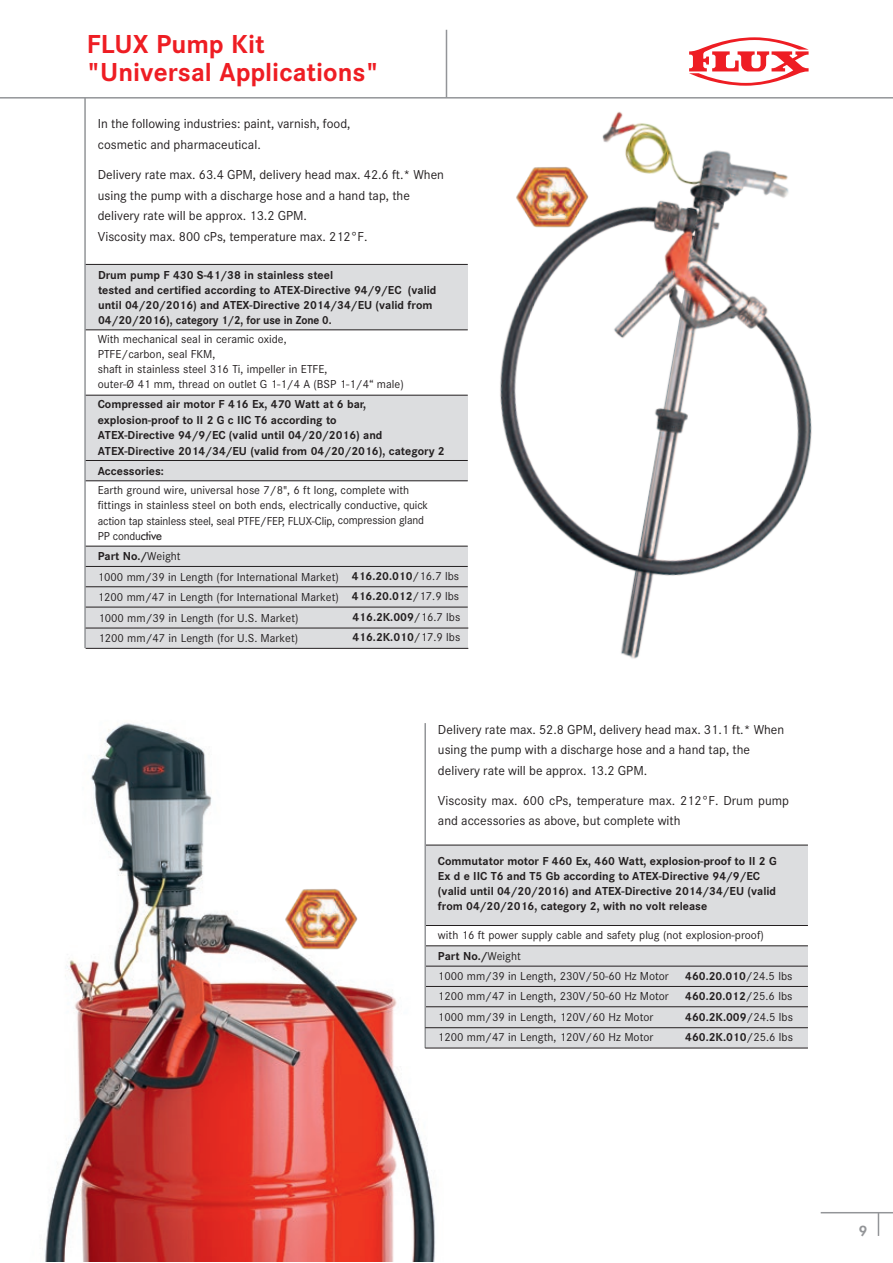
<style>
.page{position:relative;width:893px;height:1263px;background:#fff}
.page>*{position:absolute;margin:0;border:0;box-sizing:border-box;transform-origin:0 0}
.t1{font:700 27px/28.5px "Corporate S";color:#ee1d23}
.t2{font:13.5px/20.7px "Corporate S";color:#231f20}
.t3{font:800 13.5px "Futura Std";color:#939598}
.t4{font:12px/15px "Corporate S";color:#231f20}
.t5{font:700 12px/14.7px "Corporate S";color:#231f20}
.s1{font-family:"Futura Std";font-weight:500}
.s2{font-weight:700}
.s3{font-weight:400}
</style>
<div class="page">
<img style="left:45px;top:723px;width:399px;height:539px">
<img style="left:449px;top:111px;width:363px;height:548px">
<img style="left:513px;top:164px;width:77px;height:66px">
<svg style="left:878px;top:1213px;width:1px;height:23px"></svg>
<hr style="left:821px;top:1212px;width:72px;height:1px;background:#939598">
<hr style="left:0;top:97px;width:893px;height:2px;background:#939598">
<hr style="left:446px;top:30px;width:1px;height:68px;background:#939598">
<div style="left:85px;top:395px;width:383px;height:86px;background:#dcdddf"></div>
<div style="left:85px;top:546px;width:383px;height:102px;background:#dcdddf"></div>
<div style="left:85px;top:264px;width:383px;height:66px;background:#dcdddf"></div>
<hr style="left:85px;top:264px;width:383px;height:1px;background:#231f20">
<hr style="left:85px;top:330px;width:383px;height:1px;background:#231f20">
<hr style="left:85px;top:395px;width:383px;height:1px;background:#231f20">
<hr style="left:85px;top:460px;width:383px;height:1px;background:#231f20">
<hr style="left:85px;top:480px;width:383px;height:1px;background:#231f20">
<hr style="left:85px;top:546px;width:383px;height:1px;background:#231f20">
<hr style="left:85px;top:566px;width:383px;height:1px;background:#231f20">
<hr style="left:85px;top:586px;width:383px;height:1px;background:#231f20">
<hr style="left:85px;top:607px;width:383px;height:1px;background:#231f20">
<hr style="left:84px;top:98px;width:2px;height:550px;background:#939598">
<div style="left:425px;top:946px;width:383px;height:102px;background:#dcdddf"></div>
<div style="left:425px;top:845px;width:383px;height:80px;background:#dcdddf"></div>
<hr style="left:425px;top:845px;width:383px;height:1px;background:#231f20">
<hr style="left:425px;top:925px;width:383px;height:1px;background:#231f20">
<hr style="left:425px;top:945px;width:383px;height:1px;background:#231f20">
<hr style="left:425px;top:966px;width:383px;height:1px;background:#231f20">
<hr style="left:425px;top:986px;width:383px;height:1px;background:#231f20">
<hr style="left:425px;top:1006px;width:383px;height:1px;background:#231f20">
<hr style="left:424px;top:723px;width:2px;height:325px;background:#939598">
<svg style="left:689px;top:37px;width:120px;height:49px"></svg>
<img style="left:282px;top:886px;width:77px;height:65px">
<hr style="left:86px;top:628px;width:382px;height:1px;background:#231f20">
<hr style="left:86px;top:648px;width:382px;height:1px;background:#231f20">
<hr style="left:425px;top:1027px;width:383px;height:1px;background:#231f20">
<hr style="left:425px;top:1048px;width:383px;height:1px;background:#231f20">
<h1 class="t1" style="left:87px;top:30px;width:294px">FLUX Pump Kit "Universal Applications"</h1>
<p class="t2" style="left:98px;top:113px;width:254px">In the following industries: paint, varnish, food, cosmetic and pharmaceutical.</p>
<p class="t2" style="left:98px;top:164px;width:348px">Delivery rate max. 63.4 GPM, delivery head max. 42.6 ft.* When using the pump with a discharge hose and a hand tap, the delivery rate will be approx. 13.2 GPM.<br>Viscosity max. 800 cPs, temperature max. 212°F.</p>
<p class="t5" style="left:98px;top:268px;width:340px">Drum pump F 430 S-41/38 in stainless steel<br>tested and certified according to ATEX-Directive 94/9/EC (valid until 04/20/2016) and ATEX-Directive 2014/34/EU (valid from 04/20/2016), category 1/2, for use in Zone 0.</p>
<p class="t4" style="left:98px;top:332px;width:307px">With mechanical seal in ceramic oxide,<br>PTFE/carbon, seal FKM,<br>shaft in stainless steel 316 Ti, impeller in ETFE,<br>outer-Ø 41 mm, thread on outlet G 1-1/4 A (BSP 1-1/4“ male)</p>
<p class="t5" style="left:98px;top:397px;width:348px;line-height:15.5px">Compressed air motor F 416 Ex, 470 Watt at 6 bar, explosion-proof to II 2 G c IIC T6 according to<br>ATEX-Directive 94/9/EC (valid until 04/20/2016) and ATEX-Directive 2014/34/EU (valid from 04/20/2016), category 2</p>
<p class="t5" style="left:98px;top:464px;width:68px">Accessories:</p>
<p class="t4" style="left:98px;top:483px;width:332px">Earth ground wire, universal hose 7/8", 6 ft long, complete with fittings in stainless steel on both ends, electrically conductive, quick action tap stainless steel, seal PTFE/FEP, FLUX-Clip, compression gland PP condu<span class="s1">ctive</span></p>
<p class="t4" style="left:98px;top:546px;width:363px;line-height:20.2px"><span class="s2">Part No./</span>Weight<br>1000 mm/39 in Length (for International Market) <span class="s2">416.20.010</span>/16.7 lbs<br>1200 mm/47 in Length (for International Market) <span class="s2">416.20.012</span>/17.9 lbs</p>
<p class="t4" style="left:98px;top:610px;width:202px">1000 mm/39 in Length (for U.S. Market)</p>
<p class="t5" style="left:352px;top:610px;width:109px">416.2K.009<span class="s3">/16.7 lbs</span></p>
<p class="t4" style="left:98px;top:631px;width:201px">1200 mm/47 in Length (for U.S. Market)</p>
<p class="t5" style="left:352px;top:630px;width:109px">416.2K.010<span class="s3">/17.9 lbs</span></p>
<p class="t2" style="left:438px;top:719px;width:348px">Delivery rate max. 52.8 GPM, delivery head max. 31.1 ft.* When using the pump with a discharge hose and a hand tap, the delivery rate will be approx. 13.2 GPM.</p>
<p class="t2" style="left:438px;top:790px;width:353px;line-height:20.2px">Viscosity max. 600 cPs, temperature max. 212°F. Drum pump and accessories as above, but complete with</p>
<p class="t5" style="left:438px;top:854px;width:340px">Commutator motor F 460 Ex, 460 Watt, explosion-proof to II 2 G Ex d e IIC T6 and T5 Gb according to ATEX-Directive 94/9/EC (valid until 04/20/2016) and ATEX-Directive 2014/34/EU (valid from 04/20/2016, category 2, with no volt release</p>
<p class="t4" style="left:438px;top:924px;width:327px;line-height:21px">with 16 ft power supply cable and safety plug (not explosion-proof)<br><span class="s2">Part No./</span>Weight</p>
<p class="t4" style="left:438px;top:968px;width:232px">1000 mm/39 in Length, 230V/50-60 Hz Motor</p>
<p class="t5" style="left:685px;top:968px;width:109px">460.20.010<span class="s3">/24.5 lbs</span></p>
<p class="t4" style="left:438px;top:988px;width:232px">1200 mm/47 in Length, 230V/50-60 Hz Motor</p>
<p class="t5" style="left:685px;top:989px;width:109px">460.20.012<span class="s3">/25.6 lbs</span></p>
<p class="t4" style="left:438px;top:1009px;width:217px">1000 mm/39 in Length, 120V/60 Hz Motor</p>
<p class="t5" style="left:685px;top:1010px;width:109px">460.2K.009<span class="s3">/24.5 lbs</span></p>
<p class="t4" style="left:438px;top:1030px;width:217px">1200 mm/47 in Length, 120V/60 Hz Motor</p>
<p class="t5" style="left:685px;top:1030px;width:109px">460.2K.010<span class="s3">/25.6 lbs</span></p>
<p class="t3" style="left:859px;top:1223px;width:9px">9</p>
</div>
